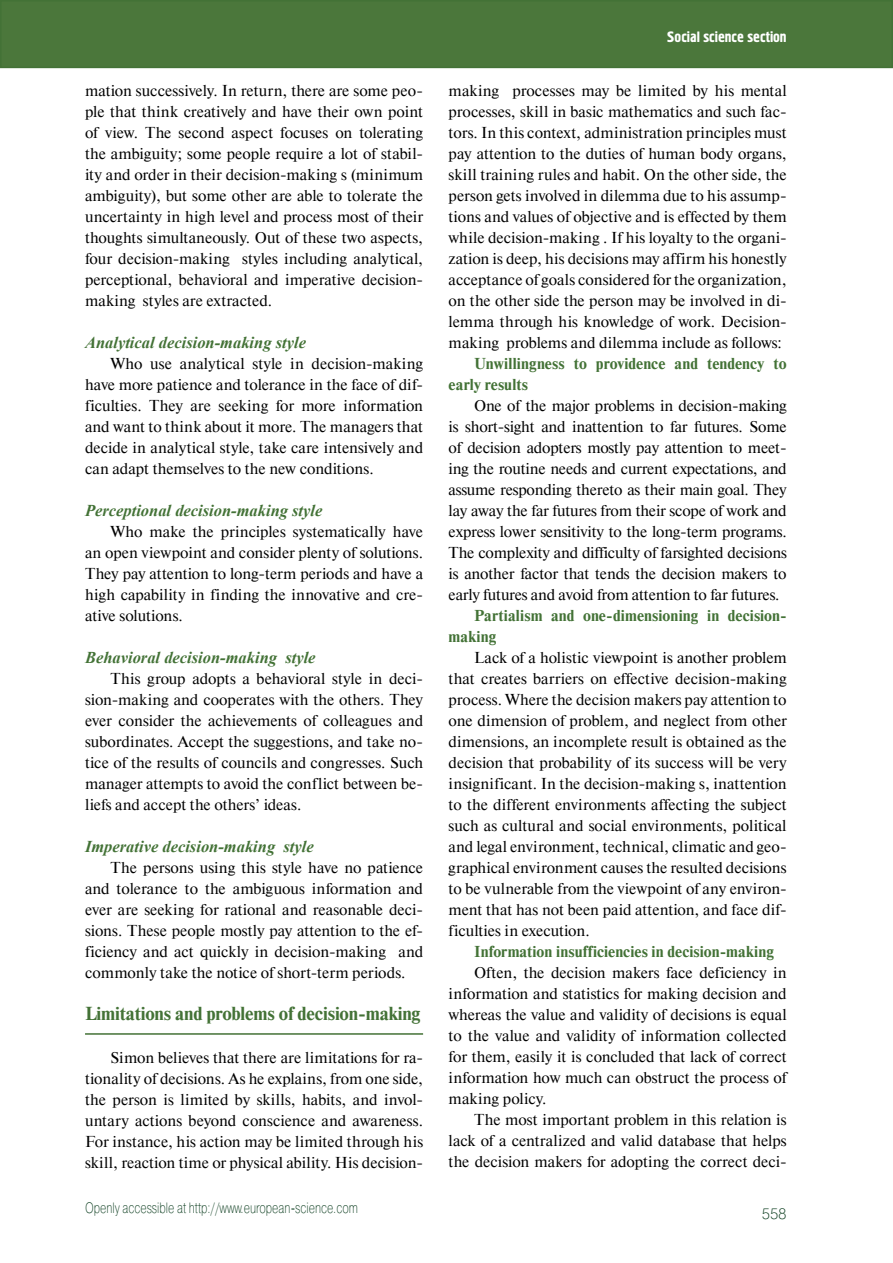
<style>
.page{position:relative;width:893px;height:1263px;background:#fff}
.page>*{position:absolute;margin:0;border:0;box-sizing:border-box;transform-origin:0 0}
.t1{font:700 18.75px "Newton C";letter-spacing:-.01em;color:#437236}
.t2{font:italic 700 16.5px "Times New Roman";color:#437236}
.t3{font:15.75px/21px "Newton C";color:#000;text-align:justify}
.t4{font:700 15.75px/21px "Newton C";letter-spacing:.005em;color:#437236}
.t5{font:15px "Pragmatica Light C";color:#0d3e20;scale:.75 1}
.t6{font:15px "Hermes C";color:#fff}
.t7{font:15px "Pragmatica Light C";color:#0d3e20}
</style>
<div class="page">
<div style="left:1px;top:1px;width:891px;height:66px;background:#4b773b"></div>
<div style="left:0;top:0;width:893px;height:68px;border:2px solid #437236"></div>
<hr style="left:85px;top:1033px;width:338px;height:2px;background:#437236">
<p class="t3" style="left:85px;top:80px;width:340px">mation successively. In return, there are some peo&shy;ple that think creatively and have their own point of view. The second aspect focuses on tolerating the ambiguity; some people require a lot of stabil&shy;ity and order in their decision-making s (minimum ambiguity), but some other are able to tolerate the uncertainty in high level and process most of their thoughts simultaneously. Out of these two aspects, four decision-making styles including analytical, perceptional, behavioral and imperative decision&shy;making styles are extracted.</p>
<p class="t2" style="left:85px;top:331px;width:222px">Analytical decision-making style</p>
<p class="t3" style="left:85px;top:353px;width:340px;text-indent:26px">Who use analytical style in decision-making have more patience and tolerance in the face of dif&shy;ficulties. They are seeking for more information and want to think about it more. The managers that decide in analytical style, take care intensively and can adapt themselves to the new conditions.</p>
<p class="t2" style="left:85px;top:499px;width:239px">Perceptional decision-making style</p>
<p class="t3" style="left:85px;top:521px;width:340px;text-indent:26px">Who make the principles systematically have an open viewpoint and consider plenty of solutions.<br>They pay attention to long-term periods and have a high capability in finding the innovative and cre&shy;ative solutions.</p>
<p class="t2" style="left:85px;top:646px;width:232px">Behavioral decision-making style</p>
<p class="t3" style="left:85px;top:668px;width:340px;text-indent:25px">This group adopts a behavioral style in deci&shy;sion-making and cooperates with the others. They ever consider the achievements of colleagues and subordinates. Accept the suggestions, and take no&shy;tice of the results of councils and congresses. Such manager attempts to avoid the conflict between be&shy;liefs and accept the others’ ideas.</p>
<p class="t2" style="left:85px;top:835px;width:230px">Imperative decision-making style</p>
<p class="t3" style="left:85px;top:857px;width:340px;text-indent:26px">The persons using this style have no patience and tolerance to the ambiguous information and ever are seeking for rational and reasonable deci&shy;sions. These people mostly pay attention to the ef&shy;ficiency and act quickly in decision-making and commonly take the notice of short-term periods.</p>
<p class="t1" style="left:85px;top:1003px;width:337px">Limitations and problems of decision-making</p>
<p class="t3" style="left:85px;top:1047px;width:340px;text-indent:25px">Simon believes that there are limitations for ra&shy;tionality of decisions. As he explains, from one side, the person is limited by skills, habits, and invol&shy;untary actions beyond conscience and awareness.<br>For instance, his action may be limited through his skill, reaction time or physical ability. His decision-</p>
<p class="t5" style="left:85px;top:1199px;width:365px">Openly accessible at http://www.european-science.com</p>
<p class="t6" style="left:667px;top:29px;width:121px">Social science section</p>
<p class="t3" style="left:449px;top:80px;width:340px">making processes may be limited by his mental processes, skill in basic mathematics and such fac&shy;tors. In this context, administration principles must pay attention to the duties of human body organs, skill training rules and habit. On the other side, the person gets involved in dilemma due to his assump&shy;tions and values of objective and is effected by them while decision-making . If his loyalty to the organi&shy;zation is deep, his decisions may affirm his honestly acceptance of goals considered for the organization, on the other side the person may be involved in di&shy;lemma through his knowledge of work. Decision&shy;making problems and dilemma include as follows:</p>
<p class="t4" style="left:449px;top:353px;width:340px;text-indent:26px">Unwillingness to providence and tendency to early results</p>
<p class="t3" style="left:449px;top:395px;width:340px;text-indent:26px">One of the major problems in decision-making is short-sight and inattention to far futures. Some of decision adopters mostly pay attention to meet&shy;ing the routine needs and current expectations, and assume responding thereto as their main goal. They lay away the far futures from their scope of work and express lower sensitivity to the long-term programs.<br>The complexity and difficulty of farsighted decisions is another factor that tends the decision makers to early futures and avoid from attention to far futures.</p>
<p class="t4" style="left:449px;top:605px;width:340px;text-indent:26px">Partialism and one-dimensioning in decision&shy;making</p>
<p class="t3" style="left:449px;top:647px;width:340px;text-indent:26px">Lack of a holistic viewpoint is another problem that creates barriers on effective decision-making process. Where the decision makers pay attention to one dimension of problem, and neglect from other dimensions, an incomplete result is obtained as the decision that probability of its success will be very insignificant. In the decision-making s, inattention to the different environments affecting the subject such as cultural and social environments, political and legal environment, technical, climatic and geo&shy;graphical environment causes the resulted decisions to be vulnerable from the viewpoint of any environ&shy;ment that has not been paid attention, and face dif&shy;ficulties in execution.</p>
<p class="t4" style="left:474px;top:941px;width:301px">Information insufficiencies in decision-making</p>
<p class="t3" style="left:449px;top:962px;width:340px;text-indent:26px">Often, the decision makers face deficiency in information and statistics for making decision and whereas the value and validity of decisions is equal to the value and validity of information collected for them, easily it is concluded that lack of correct information how much can obstruct the process of making policy.</p>
<p class="t3" style="left:449px;top:1109px;width:340px;text-indent:26px">The most important problem in this relation is lack of a centralized and valid database that helps the decision makers for adopting the correct deci-</p>
<p class="t7" style="left:762px;top:1205px;width:26px">558</p>
</div>
